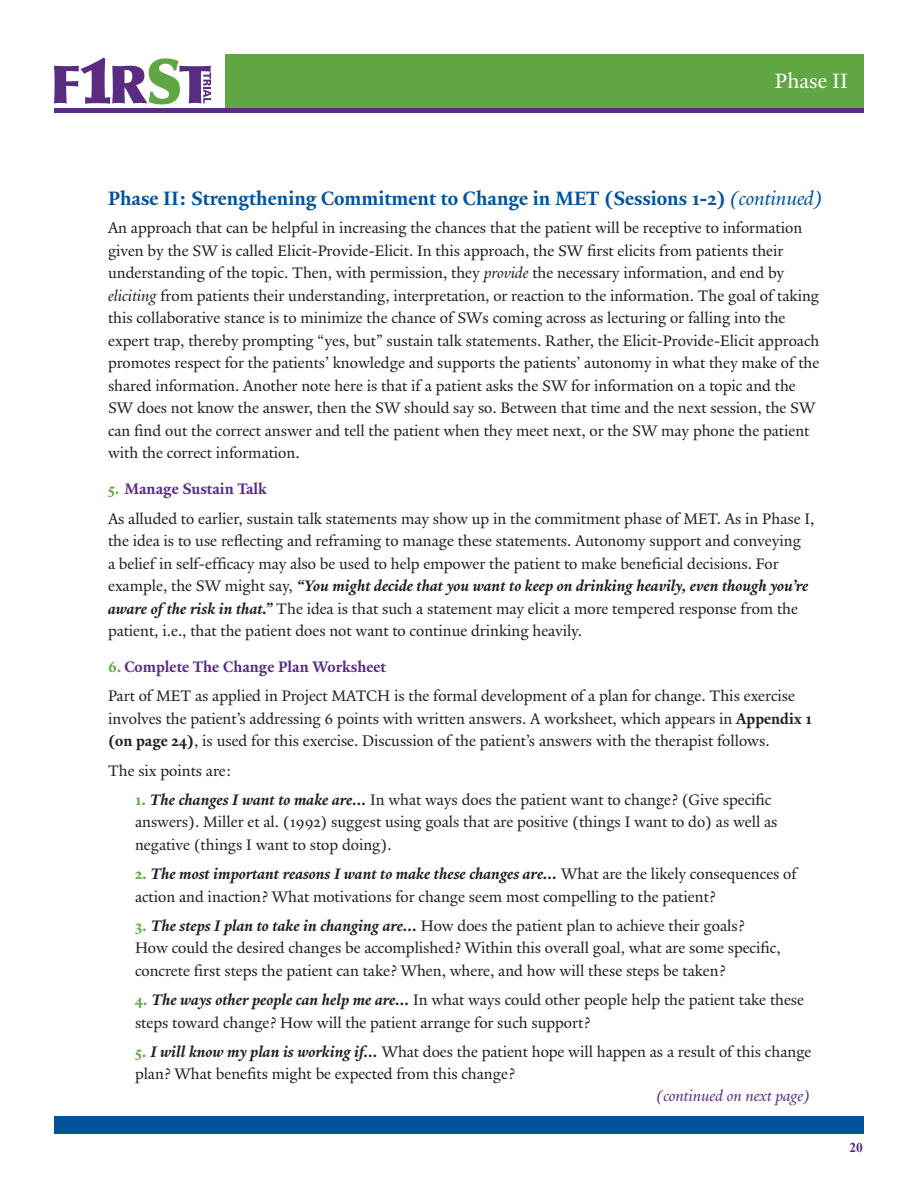
<style>
.page{position:relative;width:918px;height:1188px;background:#fff}
.page>*{position:absolute;margin:0;border:0;box-sizing:border-box;transform-origin:0 0}
.t1{font:22.5px "Yale Design";color:#fff}
.t2{font:700 21px "Yale Design";color:#01529a}
.t3{font:16.5px/22.5px "Yale Design";color:#231f20}
.t4{font:700 16.5px "Yale Design";color:#592c82}
.t5{font:italic 16.5px "Yale Design";color:#592c82}
.t6{font:700 13.5px "Times New Roman";color:#592c82}
.s1{font-weight:400;font-style:italic}
.s2{font-style:italic}
.s3{color:#60a744}
.s4{font-weight:700;font-style:italic}
.s5{font-weight:700}
.s6{font-weight:700;color:#60a744}
</style>
<div class="page">
<div style="left:226px;top:54px;width:638px;height:54px;background:#60a744"></div>
<hr style="left:54px;top:108px;width:810px;height:4px;background:#592c82">
<div style="left:54px;top:1117px;width:810px;height:17px;background:#01529a"></div>
<svg style="left:54px;top:58px;width:157px;height:46px"></svg>
<p class="t1" style="left:775px;top:68px;width:75px">Phase II</p>
<p class="t2" style="left:108px;top:185px;width:716px">Phase II: Strengthening Commitment to Change in MET (Sessions 1-2) <span class="s1">(continued)</span></p>
<p class="t3" style="left:108px;top:217px;width:713px">An approach that can be helpful in increasing the chances that the patient will be receptive to information given by the SW is called Elicit-Provide-Elicit. In this approach, the SW first elicits from patients their understanding of the topic. Then, with permission, they <span class="s2">provide</span> the necessary information, and end by <span class="s2">eliciting</span> from patients their understanding, interpretation, or reaction to the information. The goal of taking this collaborative stance is to minimize the chance of SWs coming across as lecturing or falling into the expert trap, thereby prompting “yes, but” sustain talk statements. Rather, the Elicit-Provide-Elicit approach promotes respect for the patients’ knowledge and supports the patients’ autonomy in what they make of the shared information. Another note here is that if a patient asks the SW for information on a topic and the SW does not know the answer, then the SW should say so. Between that time and the next session, the SW can find out the correct answer and tell the patient when they meet next, or the SW may phone the patient with the correct information.</p>
<p class="t4" style="left:108px;top:479px;width:160px"><span class="s3">5.</span> Manage Sustain Talk</p>
<p class="t3" style="left:108px;top:507px;width:708px">As alluded to earlier, sustain talk statements may show up in the commitment phase of MET. As in Phase I, the idea is to use reflecting and reframing to manage these statements. Autonomy support and conveying<br>a belief in self-efficacy may also be used to help empower the patient to make beneficial decisions. For example, the SW might say, <span class="s4">“You might decide that you want to keep on drinking heavily, even though you’re aware of the risk in that.”</span> The idea is that such a statement may elicit a more tempered response from the patient, i.e., that the patient does not want to continue drinking heavily.</p>
<p class="t4" style="left:108px;top:657px;width:280px"><span class="s3">6.</span> Complete The Change Plan Worksheet</p>
<p class="t3" style="left:108px;top:685px;width:706px">Part of MET as applied in Project MATCH is the formal development of a plan for change. This exercise involves the patient’s addressing 6 points with written answers. A worksheet, which appears in <span class="s5">Appendix 1 (on page 24)</span>, is used for this exercise. Discussion of the patient’s answers with the therapist follows.</p>
<p class="t3" style="left:108px;top:759px;width:125px">The six points are:</p>
<p class="t3" style="left:135px;top:788px;width:644px"><span class="s6">1.</span> <span class="s4">The changes I want to make are...</span> In what ways does the patient want to change? (Give specific answers). Miller et al. (1992) suggest using goals that are positive (things I want to do) as well as negative (things I want to stop doing).</p>
<p class="t3" style="left:135px;top:863px;width:663px"><span class="s6">2.</span> <span class="s4">The most important reasons I want to make these changes are...</span> What are the likely consequences of action and inaction? What motivations for change seem most compelling to the patient?</p>
<p class="t3" style="left:135px;top:914px;width:647px"><span class="s6">3.</span> <span class="s4">The steps I plan to take in changing are...</span> How does the patient plan to achieve their goals?<br>How could the desired changes be accomplished? Within this overall goal, what are some specific, concrete first steps the patient can take? When, where, and how will these steps be taken?</p>
<p class="t3" style="left:135px;top:989px;width:671px"><span class="s6">4.</span> <span class="s4">The ways other people can help me are...</span> In what ways could other people help the patient take these steps toward change? How will the patient arrange for such support?</p>
<p class="t3" style="left:135px;top:1040px;width:678px"><span class="s6">5.</span> <span class="s4">I will know my plan is working if...</span> What does the patient hope will happen as a result of this change plan? What benefits might be expected from this change?</p>
<p class="t5" style="left:657px;top:1086px;width:155px">(continued on next page)</p>
<p class="t6" style="left:849px;top:1138px;width:15px">20</p>
</div>
